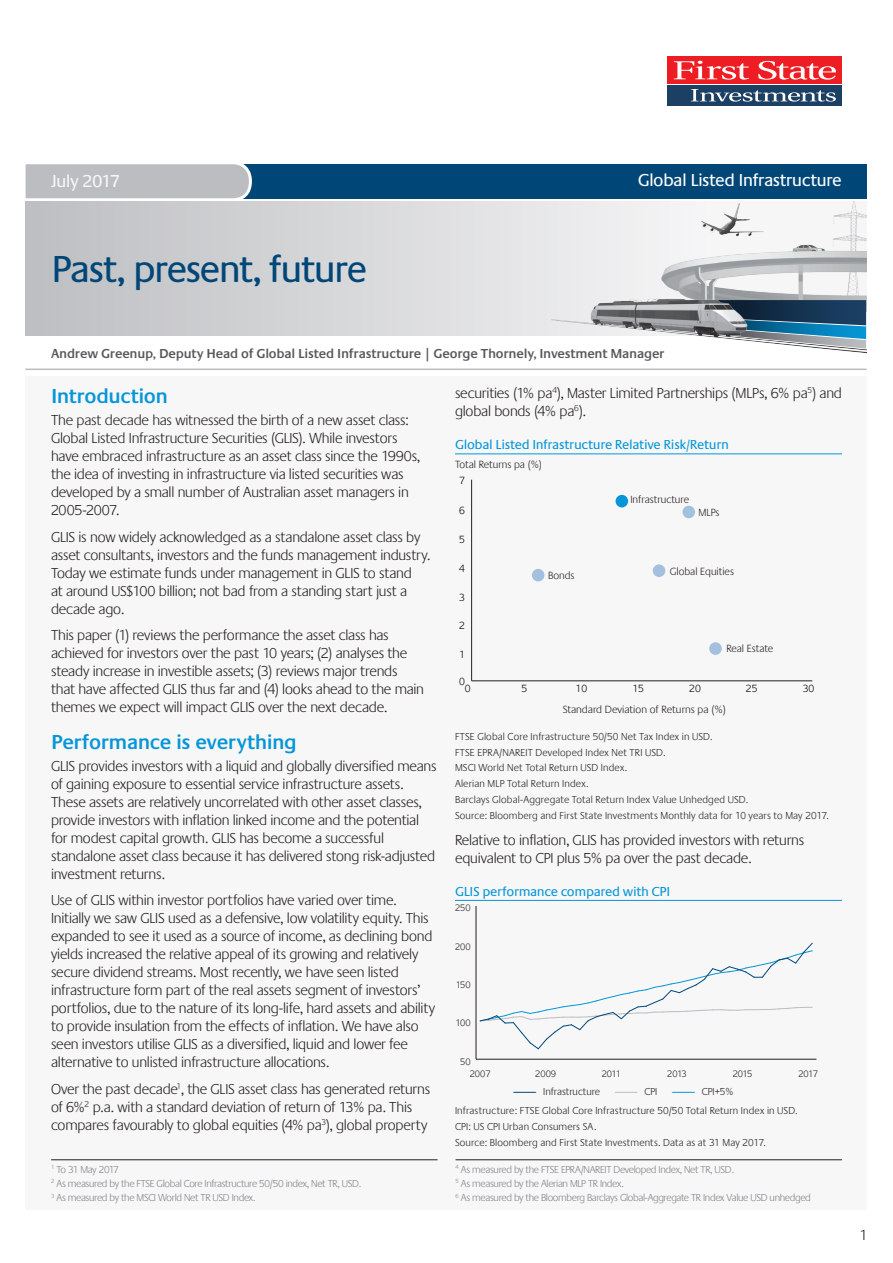
<style>
.page{position:relative;width:893px;height:1263px;background:#fff}
.page>*{position:absolute;margin:0;border:0;box-sizing:border-box;transform-origin:0 0}
.t1{font:39px "Praxis EF";letter-spacing:-.05em;color:#004778}
.Heading_1{font:600 21px "Praxis EF";letter-spacing:-.02em;color:#0696d7}
.Paper_Heading{font:18px "Praxis EF";letter-spacing:-.035em;color:#fff}
.Paper_Subheading{font:18px "Praxis EF";letter-spacing:-.045em;color:#f7f7f8}
.Body_Text{font:300 15px/18px "Praxis EF";letter-spacing:-.015em;color:#231f20}
.Body_Text-2{font:600 13.5px "Praxis EF";letter-spacing:-.015em;color:#57585a}
._10_Table_head{font:13.5px "Praxis EF";letter-spacing:-.025em;color:#0696d7}
.t2{font:300 10.8px "Praxis EF";color:#231f20}
.t3{font:300 10.8px "Praxis EF";color:#050504}
._6_Source{font:300 10.5px "Praxis EF";letter-spacing:.015em;color:#231f20}
.Footnote{font:300 10.5px "Praxis EF";letter-spacing:-.03em;color:#808285}
.Footnote__1st{font:300 10.5px "Praxis EF";letter-spacing:-.03em;color:#808285}
.Footnote__1st-2{font:300 10.5px "Praxis EF";letter-spacing:-.09em;color:#808285}
.t4{font:300 9.75px "Praxis EF";color:#231f20}
.s1{font-weight:600;color:#004778}
.s2{font-weight:600;color:#bcbdc0}
.s3{font-weight:600;color:#0696d7}
</style>
<div class="page">
<div style="left:26px;top:376px;width:841px;height:834px;background:#f7f7f8"></div>
<div style="left:668px;top:56px;width:174px;height:28px;background:#ee1d23"></div>
<svg style="left:674px;top:61px;width:75px;height:19px"></svg>
<svg style="left:758px;top:61px;width:78px;height:19px"></svg>
<div style="left:668px;top:85px;width:174px;height:20px;background:#1b4064"></div>
<svg style="left:691px;top:89px;width:145px;height:13px"></svg>
<div style="left:26px;top:164px;width:841px;height:34px;background:#004778"></div>
<svg style="left:25px;top:164px;width:228px;height:39px;background:#c0c2c5"></svg>
<hr style="left:25px;top:369px;width:842px;height:1px;background:#bcbdc0">
<img style="left:703px;top:336px;width:163px;height:17px">
<svg style="left:26px;top:201px;width:841px;height:135px"></svg>
<hr style="left:455px;top:454px;width:387px;height:1px;background:#0696d7">
<hr style="left:455px;top:900px;width:387px;height:1px;background:#0696d7">
<hr style="left:471px;top:480px;width:1px;height:201px;background:#231f20">
<hr style="left:472px;top:680px;width:340px;height:1px;background:#231f20">
<div style="left:616px;top:495px;width:12px;height:12px;background:#0696d7;border-radius:50%"></div>
<div style="left:709px;top:642px;width:13px;height:13px;background:#a4c0df;border-radius:50%"></div>
<div style="left:532px;top:569px;width:12px;height:12px;background:#a4c0df;border-radius:50%"></div>
<div style="left:682px;top:506px;width:13px;height:12px;background:#a4c0df;border-radius:50%"></div>
<div style="left:653px;top:564px;width:12px;height:13px;background:#a4c0df;border-radius:50%"></div>
<hr style="left:476px;top:1059px;width:340px;height:1px;background:#231f20">
<hr style="left:476px;top:906px;width:1px;height:153px;background:#231f20">
<svg style="left:479px;top:942px;width:334px;height:108px"></svg>
<hr style="left:51px;top:1159px;width:387px;height:1px;background:#231f20">
<hr style="left:456px;top:1159px;width:386px;height:1px;background:#231f20">
<p class="Paper_Subheading" style="left:51px;top:172px;width:71px">July 2017</p>
<p class="Paper_Heading" style="left:638px;top:170px;width:206px">Global Listed Infrastructure</p>
<p class="t1" style="left:51px;top:248px;width:318px">Past, present, future</p>
<p class="Body_Text-2" style="left:51px;top:346px;width:615px">Andrew Greenup, Deputy Head of Global Listed Infrastructure | George Thornely, Investment Manager</p>
<p class="Heading_1" style="left:51px;top:384px;width:119px">Introduction</p>
<p class="Body_Text" style="left:51px;top:411px;width:371px">The past decade has witnessed the birth of a new asset class:<br>Global Listed Infrastructure Securities (GLIS). While investors have embraced infrastructure as an asset class since the 1990s, the idea of investing in infrastructure via listed securities was developed by a small number of Australian asset managers in 2005-2007.</p>
<p class="Body_Text" style="left:51px;top:528px;width:381px">GLIS is now widely acknowledged as a standalone asset class by asset consultants, investors and the funds management industry.<br>Today we estimate funds under management in GLIS to stand<br>at around US$100 billion; not bad from a standing start just a decade ago.</p>
<p class="Body_Text" style="left:51px;top:626px;width:375px">This paper (1) reviews the performance the asset class has achieved for investors over the past 10 years; (2) analyses the steady increase in investible assets; (3) reviews major trends that have affected GLIS thus far and (4) looks ahead to the main themes we expect will impact GLIS over the next decade.</p>
<p class="Heading_1" style="left:51px;top:730px;width:247px">Performance is everything</p>
<p class="Body_Text" style="left:51px;top:757px;width:387px">GLIS provides investors with a liquid and globally diversified means of gaining exposure to essential service infrastructure assets.<br>These assets are relatively uncorrelated with other asset classes, provide investors with inflation linked income and the potential for modest capital growth. GLIS has become a successful standalone asset class because it has delivered stong risk-adjusted investment returns.</p>
<p class="Body_Text" style="left:51px;top:892px;width:385px">Use of GLIS within investor portfolios have varied over time.<br>Initially we saw GLIS used as a defensive, low volatility equity. This expanded to see it used as a source of income, as declining bond yields increased the relative appeal of its growing and relatively secure dividend streams. Most recently, we have seen listed infrastructure form part of the real assets segment of investors’ portfolios, due to the nature of its long-life, hard assets and ability to provide insulation from the effects of inflation. We have also seen investors utilise GLIS as a diversified, liquid and lower fee alternative to unlisted infrastructure allocations.</p>
<p class="Body_Text" style="left:51px;top:1080px;width:381px">Over the past decade<sup>1</sup>, the GLIS asset class has generated returns of 6%<sup>2</sup> p.a. with a standard deviation of return of 13% pa. This compares favourably to global equities (4% pa<sup>3</sup>), global property</p>
<p class="Footnote__1st-2" style="left:51px;top:1164px;width:69px"><sup>1</sup> To 31 May 2017</p>
<p class="Footnote" style="left:51px;top:1178px;width:312px"><sup>2</sup> As measured by the FTSE Global Core Infrastructure 50/50 index, Net TR, USD.</p>
<p class="Footnote" style="left:51px;top:1192px;width:206px"><sup>3</sup> As measured by the MSCI World Net TR USD Index.</p>
<p class="Body_Text" style="left:455px;top:385px;width:388px">securities (1% pa<sup>4</sup>), Master Limited Partnerships (MLPs, 6% pa<sup>5</sup>) and global bonds (4% pa<sup>6</sup>).</p>
<p class="_10_Table_head" style="left:455px;top:438px;width:275px">Global Listed Infrastructure Relative Risk/Return</p>
<p class="t2" style="left:455px;top:459px;width:89px">Total Returns pa (%)</p>
<p class="t3" style="left:459px;top:475px;width:7px">7</p>
<p class="t3" style="left:459px;top:505px;width:7px">6</p>
<p class="t3" style="left:459px;top:534px;width:7px">5</p>
<p class="t3" style="left:459px;top:562px;width:7px">4</p>
<p class="t3" style="left:459px;top:591px;width:7px">3</p>
<p class="t3" style="left:459px;top:620px;width:7px">2</p>
<p class="t3" style="left:459px;top:649px;width:7px">1</p>
<p class="t2" style="left:548px;top:570px;width:28px">Bonds</p>
<p class="t2" style="left:630px;top:493px;width:60px">Infrastructure</p>
<p class="t2" style="left:698px;top:506px;width:23px">MLPs</p>
<p class="t2" style="left:670px;top:566px;width:66px">Global Equities</p>
<p class="t2" style="left:726px;top:643px;width:48px">Real Estate</p>
<p class="t3" style="left:459px;top:676px;width:7px">0</p>
<p class="t3" style="left:465px;top:683px;width:7px">0</p>
<p class="t3" style="left:521px;top:683px;width:7px">5</p>
<p class="t3" style="left:576px;top:683px;width:13px">10</p>
<p class="t3" style="left:632px;top:683px;width:13px">15</p>
<p class="t3" style="left:689px;top:683px;width:13px">20</p>
<p class="t3" style="left:746px;top:683px;width:13px">25</p>
<p class="t3" style="left:803px;top:683px;width:13px">30</p>
<p class="_6_Source" style="left:455px;top:731px;width:259px">FTSE Global Core Infrastructure 50/50 Net Tax Index in USD.</p>
<p class="_6_Source" style="left:455px;top:747px;width:212px">FTSE EPRA/NAREIT Developed Index Net TRI USD.</p>
<p class="_6_Source" style="left:455px;top:762px;width:174px">MSCI World Net Total Return USD Index.</p>
<p class="_6_Source" style="left:455px;top:778px;width:135px">Alerian MLP Total Return Index.</p>
<p class="_6_Source" style="left:455px;top:794px;width:295px">Barclays Global-Aggregate Total Return Index Value Unhedged USD.</p>
<p class="_6_Source" style="left:455px;top:810px;width:375px">Source: Bloomberg and First State Investments Monthly data for 10 years to May 2017.</p>
<p class="Body_Text" style="left:455px;top:831px;width:351px">Relative to inflation, GLIS has provided investors with returns equivalent to CPI plus 5% pa over the past decade.</p>
<p class="_10_Table_head" style="left:455px;top:884px;width:217px">GLIS performance compared with CPI</p>
<p class="t2" style="left:563px;top:704px;width:165px">Standard Deviation of Returns pa (%)</p>
<p class="t4" style="left:455px;top:903px;width:17px">250</p>
<p class="t4" style="left:455px;top:941px;width:17px">200</p>
<p class="t4" style="left:456px;top:979px;width:16px">150</p>
<p class="t4" style="left:456px;top:1018px;width:17px">100</p>
<p class="t4" style="left:460px;top:1056px;width:12px">50</p>
<p class="t4" style="left:470px;top:1068px;width:22px">2007</p>
<p class="t4" style="left:535px;top:1068px;width:22px">2009</p>
<p class="t4" style="left:602px;top:1068px;width:21px">2011</p>
<p class="t4" style="left:667px;top:1068px;width:21px">2013</p>
<p class="t4" style="left:733px;top:1068px;width:21px">2015</p>
<p class="t4" style="left:798px;top:1068px;width:21px">2017</p>
<p class="_6_Source" style="left:509px;top:1086px;width:226px"><span class="s1">—</span> Infrastructure <span class="s2">—</span> CPI <span class="s3">—</span> CPI+5%</p>
<p class="_6_Source" style="left:455px;top:1105px;width:344px">Infrastructure: FTSE Global Core Infrastructure 50/50 Total Return Index in USD.</p>
<p class="_6_Source" style="left:455px;top:1121px;width:143px">CPI: US CPI Urban Consumers SA.</p>
<p class="_6_Source" style="left:455px;top:1137px;width:312px">Source: Bloomberg and First State Investments. Data as at 31 May 2017.</p>
<p class="Footnote" style="left:456px;top:1164px;width:280px"><sup>4</sup> As measured by the FTSE EPRA/NAREIT Developed Index, Net TR, USD.</p>
<p class="Footnote" style="left:456px;top:1178px;width:170px"><sup>5</sup> As measured by the Alerian MLP TR Index.</p>
<p class="Footnote__1st" style="left:456px;top:1192px;width:357px"><sup>6</sup> As measured by the Bloomberg Barclays Global-Aggregate TR Index Value USD unhedged</p>
<p class="Body_Text" style="left:859px;top:1226px;width:10px">1</p>
</div>
